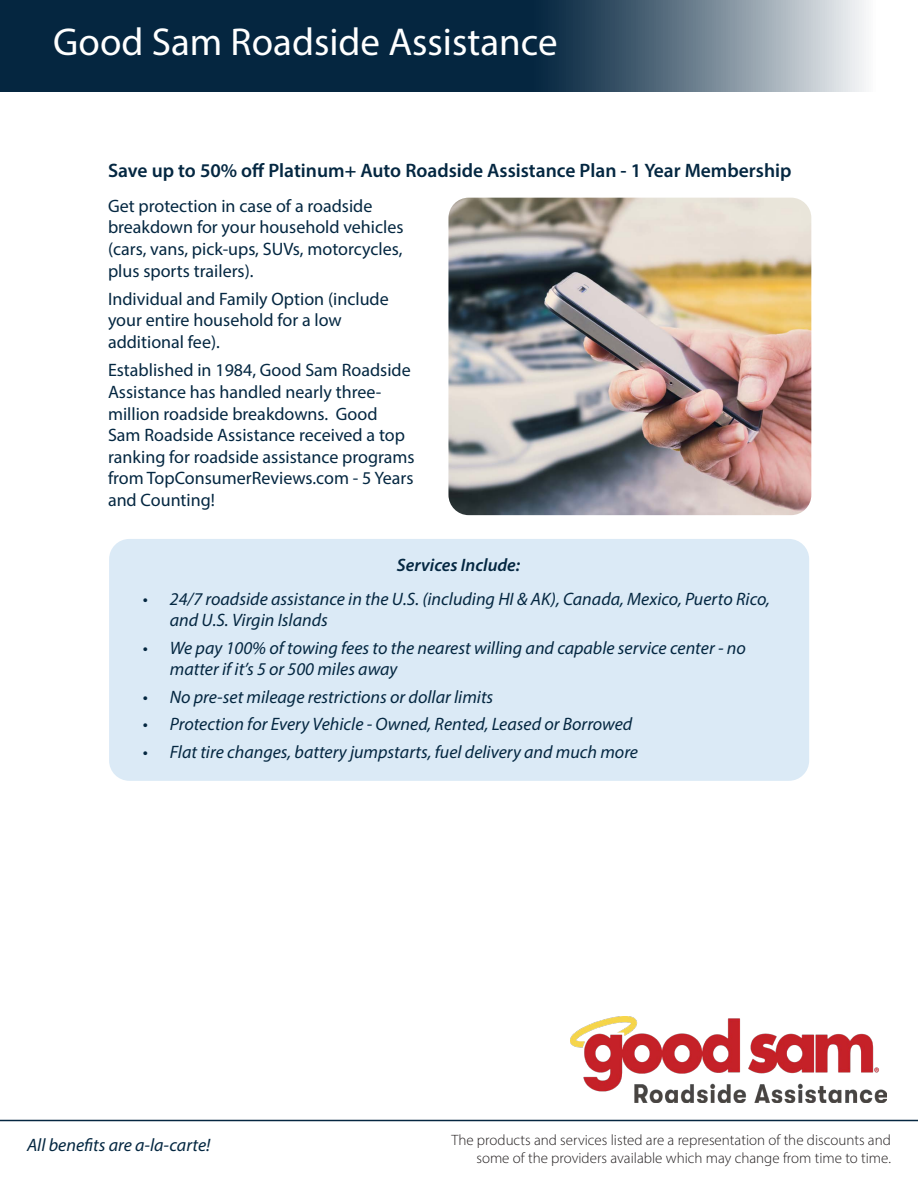
<style>
.page{position:relative;width:918px;height:1188px;background:#fff}
.page>*{position:absolute;margin:0;border:0;box-sizing:border-box;transform-origin:0 0}
.Benefit_Header{font:39px "Myriad Pro";color:#fff}
.t1{font:600 19.5px "Myriad Pro";color:#042741}
.t2{font:18px/21.6px "Myriad Pro";color:#042741}
.t3{font:italic 18px/21px "Myriad Pro";color:#042741}
.Heartland_Body{font:italic 600 18px "Myriad Pro";color:#042741}
.t4{font:300 15px/18px "Myriad Pro";color:#231f20;text-align:right}
</style>
<div class="page">
<hr style="left:0;top:1120px;width:918px;height:1px;background:#052640">
<svg style="left:0;top:0;width:866px;height:92px;background:#2f4a60"></svg>
<img style="left:571px;top:1017px;width:316px;height:86px">
<div style="left:109px;top:539px;width:700px;height:242px;background:#dbeaf6;border-radius:20px"></div>
<img style="left:448px;top:198px;width:363px;height:317px">
<p class="Benefit_Header" style="left:53px;top:18px;width:506px">Good Sam Roadside Assistance</p>
<p class="t1" style="left:108px;top:158px;width:685px">Save up to 50% off Platinum+ Auto Roadside Assistance Plan - 1 Year Membership</p>
<p class="t2" style="left:108px;top:195px;width:297px">Get protection in case of a roadside breakdown for your household vehicles (cars, vans, pick-ups, SUVs, motorcycles, plus sports trailers).</p>
<p class="t2" style="left:108px;top:288px;width:282px">Individual and Family Option (include your entire household for a low additional fee).</p>
<p class="t2" style="left:108px;top:359px;width:308px">Established in 1984, Good Sam Roadside Assistance has handled nearly three&shy;million roadside breakdowns. Good<br>Sam Roadside Assistance received a top ranking for roadside assistance programs from TopConsumerReviews.com - 5 Years and Counting!</p>
<p class="Heartland_Body" style="left:397px;top:553px;width:125px">Services Include:</p>
<p class="t3" style="left:170px;top:588px;width:602px;text-indent:-27px">• 24/7 roadside assistance in the U.S. (including HI &amp; AK), Canada, Mexico, Puerto Rico, and U.S. Virgin Islands</p>
<p class="t3" style="left:170px;top:637px;width:577px;text-indent:-27px">• We pay 100% of towing fees to the nearest willing and capable service center - no matter if it’s 5 or 500 miles away</p>
<p class="t3" style="left:143px;top:686px;width:352px">• No pre-set mileage restrictions or dollar limits</p>
<p class="t3" style="left:143px;top:713px;width:491px">• Protection for Every Vehicle - Owned, Rented, Leased or Borrowed</p>
<p class="t3" style="left:143px;top:741px;width:497px">• Flat tire changes, battery jumpstarts, fuel delivery and much more</p>
<p class="t3" style="left:27px;top:1134px;width:185px">All benefits are a-la-carte!</p>
<p class="t4" style="left:451px;top:1131px;width:441px">The products and services listed are a representation of the discounts and some of the providers available which may change from time to time.</p>
</div>
